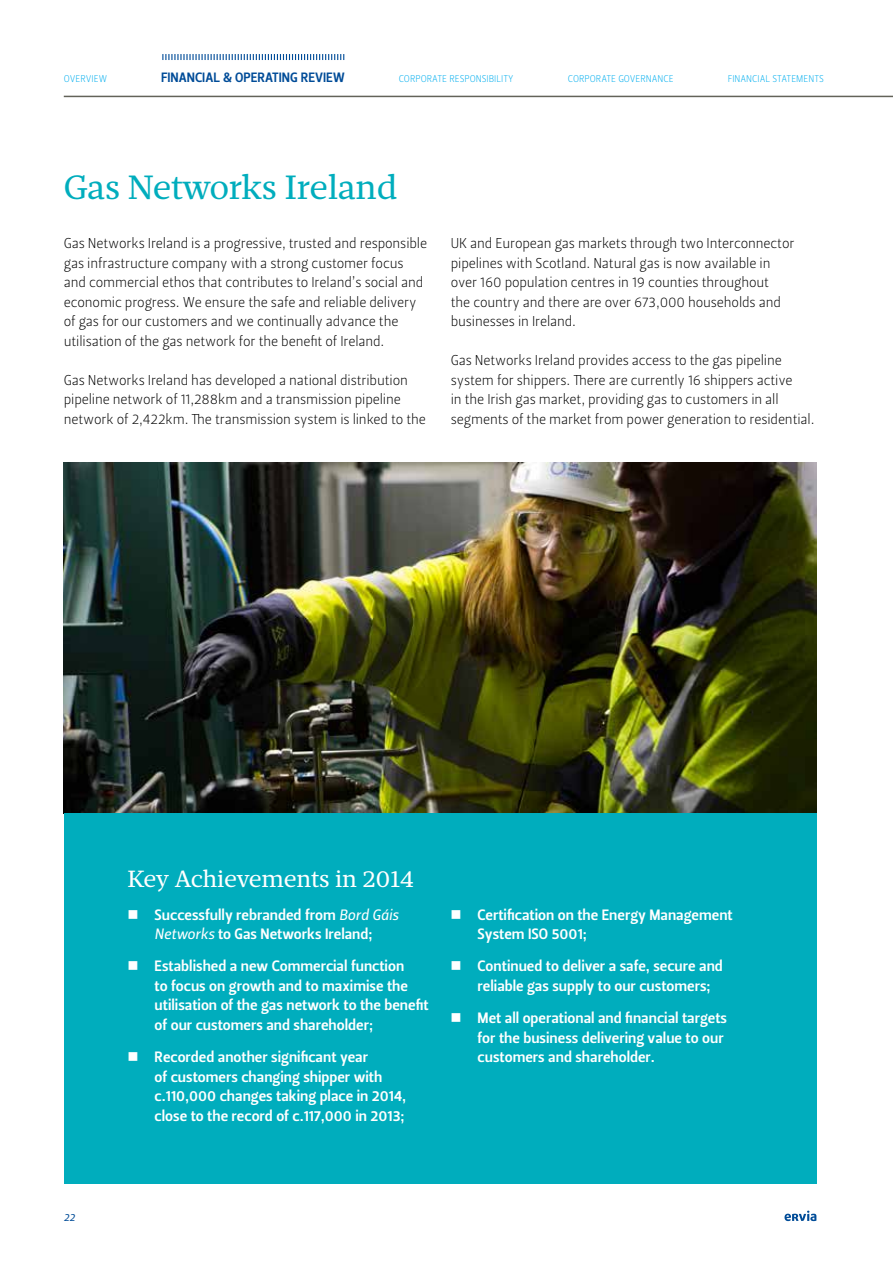
<style>
.page{position:relative;width:893px;height:1263px;background:#fff}
.page>*{position:absolute;margin:0;border:0;box-sizing:border-box;transform-origin:0 0}
.t1{font:34.5px "Mafra";letter-spacing:-.01em;color:#00adbd}
.t2{font:24px "Mafra";letter-spacing:-.01em;color:#fff}
.t3{font:15px/19.5px "Leitura Sans Grot 3";color:#fff}
.t4{font:14.25px/19.5px "Leitura Sans Grot 1";letter-spacing:-.01em;color:#000}
.t5{font:13.5px "Leitura Sans Grot 3";color:#004c98}
.t6{font:10.5px "Leitura Sans Italic 2";color:#004c98}
.t7{font:9.75px "Leitura Sans Grot 1";color:#00aeef}
.s1{font-family:"Leitura Sans Italic 2"}
</style>
<div class="page">
<hr style="left:64px;top:96px;width:829px;height:1px;background:#636359">
<svg style="left:784px;top:1210px;width:32px;height:11px"></svg>
<svg style="left:162px;top:54px;width:182px;height:6px"></svg>
<img style="left:64px;top:463px;width:752px;height:351px">
<div style="left:64px;top:814px;width:752px;height:370px;background:#00adbd"></div>
<p class="t7" style="left:64px;top:72px;width:45px">OVERVIEW</p>
<p class="t5" style="left:161px;top:68px;width:185px">FINANCIAL &amp; OPERATING REVIEW</p>
<p class="t7" style="left:399px;top:72px;width:116px">CORPORATE RESPONSIBILITY</p>
<p class="t7" style="left:568px;top:72px;width:107px">CORPORATE GOVERNANCE</p>
<p class="t7" style="left:728px;top:72px;width:98px">FINANCIAL STATEMENTS</p>
<h1 class="t1" style="left:64px;top:167px;width:335px">Gas Networks Ireland</h1>
<p class="t4" style="left:64px;top:234px;width:365px">Gas Networks Ireland is a progressive, trusted and responsible gas infrastructure company with a strong customer focus and commercial ethos that contributes to Ireland’s social and economic progress. We ensure the safe and reliable delivery of gas for our customers and we continually advance the utilisation of the gas network for the benefit of Ireland.</p>
<p class="t4" style="left:64px;top:370px;width:364px">Gas Networks Ireland has developed a national distribution pipeline network of 11,288km and a transmission pipeline network of 2,422km. The transmission system is linked to the</p>
<p class="t4" style="left:451px;top:234px;width:345px">UK and European gas markets through two Interconnector pipelines with Scotland. Natural gas is now available in over 160 population centres in 19 counties throughout<br>the country and there are over 673,000 households and businesses in Ireland.</p>
<p class="t4" style="left:451px;top:351px;width:365px">Gas Networks Ireland provides access to the gas pipeline system for shippers. There are currently 16 shippers active<br>in the Irish gas market, providing gas to customers in all segments of the market from power generation to residential.</p>
<p class="t6" style="left:64px;top:1211px;width:13px">22</p>
<h2 class="t2" style="left:128px;top:864px;width:288px">Key Achievements in 2014</h2>
<p class="t3" style="left:128px;top:905px;width:273px;text-align:center">■ Successfully rebranded from <span class="s1">Bord Gáis<br>Networks</span> to Gas Networks Ireland;</p>
<p class="t3" style="left:155px;top:956px;width:275px;text-indent:-27px">■ Established a new Commercial function<br>to focus on growth and to maximise the utilisation of the gas network to the benefit of our customers and shareholder;</p>
<p class="t3" style="left:155px;top:1047px;width:253px;text-indent:-27px">■ Recorded another significant year<br>of customers changing shipper with c.110,000 changes taking place in 2014, close to the record of c.117,000 in 2013;</p>
<p class="t3" style="left:478px;top:905px;width:257px;text-indent:-27px">■ Certification on the Energy Management<br>System ISO 5001;</p>
<p class="t3" style="left:478px;top:956px;width:247px;text-indent:-27px">■ Continued to deliver a safe, secure and reliable gas supply to our customers;</p>
<p class="t3" style="left:478px;top:1008px;width:251px;text-indent:-27px">■ Met all operational and financial targets for the business delivering value to our customers and shareholder.</p>
</div>
